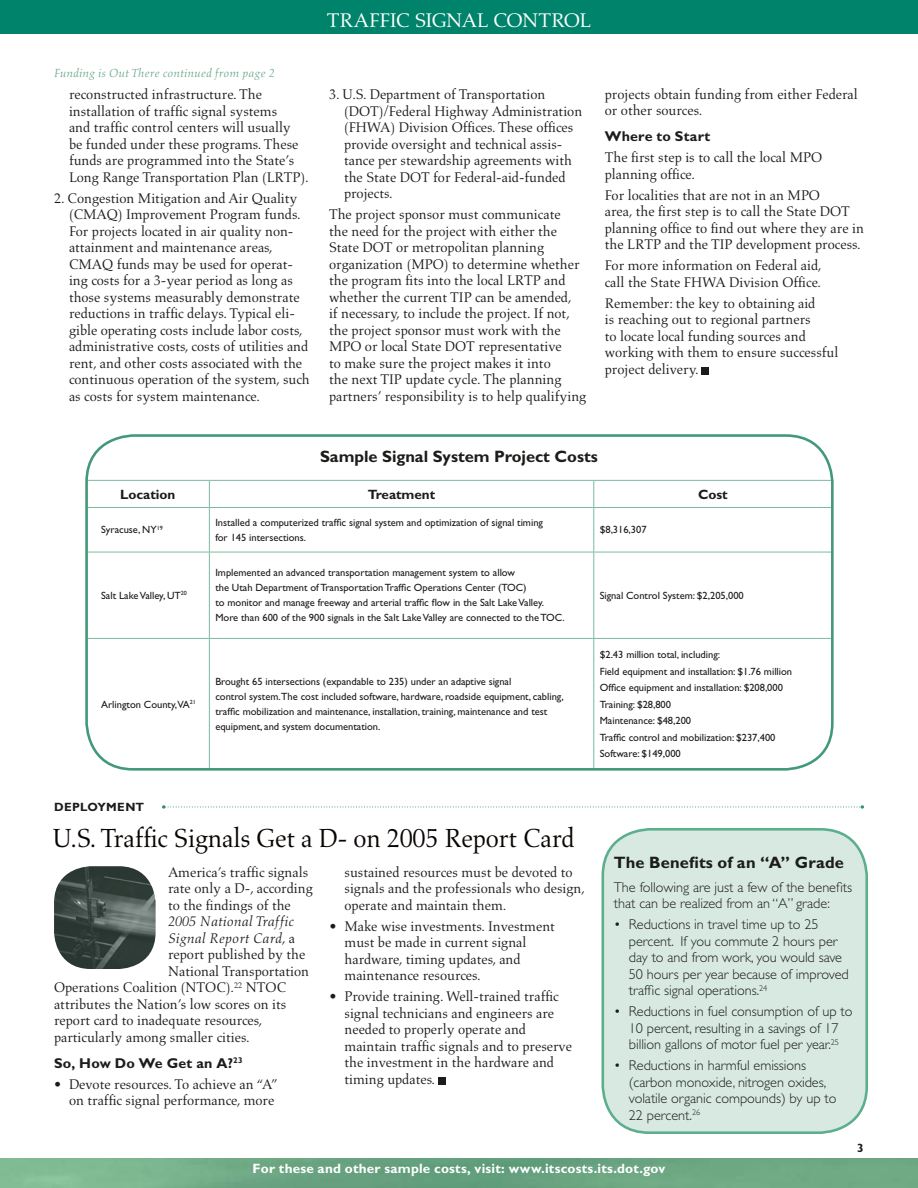
<style>
.page{position:relative;width:918px;height:1188px;background:#fff}
.page>*{position:absolute;margin:0;border:0;box-sizing:border-box;transform-origin:0 0}
.t1{font:26.7px "Aldus LT Std";letter-spacing:-.01em;color:#090502}
.t2{font:20.1px "Aldus LT Std";letter-spacing:-.035em;color:#fff;scale:1.04 1}
.t3{font:700 16.5px "Gill Sans Std";color:#1c1c1a}
.t4{font:14.25px/16.5px "Aldus LT Std";letter-spacing:-.005em;color:#1c1c1a}
.t5{font:300 14.25px/16.5px "Gill Sans Std";letter-spacing:-.005em;color:#1c1c1a}
.t6{font:italic 14.25px "Aldus LT Std";color:#1c1c1a}
.t7{font:700 14.25px "Gill Sans Std";letter-spacing:.015em;color:#1c1c1a}
.t8{font:700 13.5px "Gill Sans Std";letter-spacing:.015em;color:#fff}
.t9{font:700 13.5px "Gill Sans Std";color:#1c1c1a}
.t10{font:italic 12px "Aldus LT Std";color:#6ca98b}
.t11{font:700 12px "Gill Sans Std";letter-spacing:.015em;color:#1c1c1a}
.t12{font:10.5px/15px "Gill Sans Std";color:#1c1c1a}
.s1{font-style:normal}
</style>
<div class="page">
<img style="left:0;top:1158px;width:918px;height:30px">
<div style="left:0;top:0;width:918px;height:34px;background:#00836b"></div>
<svg style="left:54px;top:866px;width:102px;height:103px;background:#404c47"></svg>
<div style="left:603px;top:829px;width:264px;height:304px;background:#d7e9e0;border-radius:47px"></div>
<div style="left:602px;top:828px;width:266px;height:306px;border:3px solid #5dae8e;border-radius:47px"></div>
<svg style="left:162px;top:805px;width:702px;height:4px"></svg>
<div style="left:702px;top:367px;width:7px;height:7px;background:#1c1c1a"></div>
<div style="left:438px;top:1077px;width:8px;height:8px;background:#1c1c1a"></div>
<hr style="left:86px;top:480px;width:123px;height:1px;background:#7bba9e">
<hr style="left:209px;top:480px;width:385px;height:1px;background:#7bba9e">
<svg style="left:209px;top:481px;width:1px;height:26px"></svg>
<hr style="left:594px;top:480px;width:238px;height:1px;background:#7bba9e">
<svg style="left:593px;top:481px;width:1px;height:26px"></svg>
<hr style="left:86px;top:507px;width:123px;height:1px;background:#7bba9e">
<hr style="left:209px;top:507px;width:385px;height:1px;background:#7bba9e">
<hr style="left:209px;top:508px;width:1px;height:44px;background:#7bba9e">
<hr style="left:594px;top:507px;width:238px;height:1px;background:#7bba9e">
<hr style="left:593px;top:508px;width:1px;height:44px;background:#7bba9e">
<hr style="left:86px;top:552px;width:123px;height:1px;background:#7bba9e">
<hr style="left:209px;top:552px;width:385px;height:1px;background:#7bba9e">
<hr style="left:209px;top:552px;width:1px;height:86px;background:#7bba9e">
<hr style="left:594px;top:552px;width:238px;height:1px;background:#7bba9e">
<hr style="left:593px;top:552px;width:1px;height:86px;background:#7bba9e">
<hr style="left:86px;top:638px;width:123px;height:1px;background:#7bba9e">
<hr style="left:209px;top:638px;width:385px;height:1px;background:#7bba9e">
<hr style="left:209px;top:639px;width:1px;height:131px;background:#7bba9e">
<hr style="left:594px;top:638px;width:238px;height:1px;background:#7bba9e">
<hr style="left:593px;top:639px;width:1px;height:131px;background:#7bba9e">
<div style="left:85px;top:434px;width:749px;height:337px;border:3px solid #429977;border-radius:47px"></div>
<p class="t10" style="left:54px;top:66px;width:222px">Funding is Out There continued from page 2</p>
<p class="t4" style="left:69px;top:87px;width:241px">reconstructed infrastructure. The installation of traffic signal systems<br>and traffic control centers will usually<br>be funded under these programs. These funds are programmed into the State’s Long Range Transportation Plan (LRTP).</p>
<p class="t4" style="left:69px;top:190px;width:242px;text-indent:-15px">2. Congestion Mitigation and Air Quality (CMAQ) Improvement Program funds.<br>For projects located in air quality non&shy;attainment and maintenance areas, CMAQ funds may be used for operat&shy;ing costs for a 3-year period as long as those systems measurably demonstrate reductions in traffic delays. Typical eli&shy;gible operating costs include labor costs, administrative costs, costs of utilities and rent, and other costs associated with the continuous operation of the system, such as costs for system maintenance.</p>
<h2 class="t2" style="left:327px;top:9px;width:256px">TRAFFIC SIGNAL CONTROL</h2>
<p class="t4" style="left:344px;top:87px;width:240px;text-indent:-15px">3. U.S. Department of Transportation (DOT)/Federal Highway Administration (FHWA) Division Offices. These offices provide oversight and technical assis&shy;tance per stewardship agreements with the State DOT for Federal-aid-funded projects.</p>
<p class="t4" style="left:329px;top:207px;width:259px">The project sponsor must communicate<br>the need for the project with either the State DOT or metropolitan planning organization (MPO) to determine whether the program fits into the local LRTP and whether the current TIP can be amended,<br>if necessary, to include the project. If not, the project sponsor must work with the MPO or local State DOT representative<br>to make sure the project makes it into<br>the next TIP update cycle. The planning partners’ responsibility is to help qualifying</p>
<p class="t4" style="left:605px;top:86px;width:255px">projects obtain funding from either Federal or other sources.</p>
<p class="t7" style="left:605px;top:128px;width:107px">Where to Start</p>
<p class="t4" style="left:605px;top:149px;width:219px">The first step is to call the local MPO planning office.</p>
<p class="t4" style="left:605px;top:187px;width:261px">For localities that are not in an MPO<br>area, the first step is to call the State DOT planning office to find out where they are in the LRTP and the TIP development process.</p>
<p class="t4" style="left:605px;top:257px;width:218px">For more information on Federal aid, call the State FHWA Division Office.</p>
<p class="t4" style="left:605px;top:295px;width:235px">Remember: the key to obtaining aid<br>is reaching out to regional partners<br>to locate local funding sources and working with them to ensure successful project delivery.</p>
<p class="t3" style="left:320px;top:446px;width:279px">Sample Signal System Project Costs</p>
<p class="t9" style="left:120px;top:486px;width:57px">Location</p>
<p class="t9" style="left:368px;top:486px;width:69px">Treatment</p>
<p class="t9" style="left:698px;top:486px;width:31px">Cost</p>
<p class="t12" style="left:101px;top:522px;width:63px">Syracuse, NY<sup>19</sup></p>
<p class="t12" style="left:215px;top:515px;width:329px">Installed a computerized traffic signal system and optimization of signal timing for 145 intersections.</p>
<p class="t12" style="left:600px;top:522px;width:48px">$8,316,307</p>
<p class="t12" style="left:101px;top:588px;width:87px">Salt Lake Valley, UT<sup>20</sup></p>
<p class="t12" style="left:215px;top:565px;width:350px">Implemented an advanced transportation management system to allow<br>the Utah Department of Transportation Traffic Operations Center (TOC)<br>to monitor and manage freeway and arterial traffic flow in the Salt Lake Valley.<br>More than 600 of the 900 signals in the Salt Lake Valley are connected to the TOC.</p>
<p class="t12" style="left:101px;top:697px;width:96px">Arlington County,VA<sup>21</sup></p>
<p class="t12" style="left:215px;top:674px;width:350px">Brought 65 intersections (expandable to 235) under an adaptive signal<br>control system. The cost included software, hardware, roadside equipment, cabling, traffic mobilization and maintenance, installation, training, maintenance and test equipment, and system documentation.</p>
<p class="t12" style="left:600px;top:588px;width:146px">Signal Control System: $2,205,000</p>
<p class="t12" style="left:600px;top:646px;width:194px;line-height:16.5px">$2.43 million total, including:<br>Field equipment and installation: $1.76 million Office equipment and installation: $208,000<br>Training: $28,800<br>Maintenance: $48,200<br>Traffic control and mobilization: $237,400<br>Software: $149,000</p>
<p class="t11" style="left:54px;top:800px;width:73px">DEPLOYMENT</p>
<h1 class="t1" style="left:53px;top:823px;width:523px">U.S. Traffic Signals Get a D- on 2005 Report Card</h1>
<p class="t4" style="left:168px;top:864px;width:146px">America’s traffic signals rate only a D-, according to the findings of the</p>
<p class="t6" style="left:168px;top:913px;width:127px">2005 National Traffic</p>
<p class="t6" style="left:168px;top:930px;width:129px">Signal Report Card<span class="s1">, a</span></p>
<p class="t4" style="left:168px;top:946px;width:139px">report published by the</p>
<p class="t4" style="left:168px;top:963px;width:143px">National Transportation</p>
<p class="t4" style="left:54px;top:979px;width:234px">Operations Coalition (NTOC).<sup>22</sup> NTOC</p>
<p class="t4" style="left:54px;top:996px;width:234px">attributes the Nation’s low scores on its</p>
<p class="t4" style="left:54px;top:1012px;width:210px">report card to inadequate resources,</p>
<p class="t4" style="left:54px;top:1029px;width:197px">particularly among smaller cities.</p>
<p class="t7" style="left:54px;top:1054px;width:189px">So, How Do We Get an A?<sup>23</sup></p>
<p class="t4" style="left:54px;top:1076px;width:225px;text-align:right">• Devote resources. To achieve an “A” on traffic signal performance, more</p>
<p class="t4" style="left:345px;top:864px;width:242px">sustained resources must be devoted to signals and the professionals who design, operate and maintain them.</p>
<p class="t4" style="left:345px;top:918px;width:212px;text-indent:-15px">• Make wise investments. Investment must be made in current signal hardware, timing updates, and maintenance resources.</p>
<p class="t4" style="left:345px;top:988px;width:229px;text-indent:-15px">• Provide training. Well-trained traffic signal technicians and engineers are needed to properly operate and maintain traffic signals and to preserve the investment in the hardware and timing updates.</p>
<p class="t3" style="left:614px;top:852px;width:231px">The Benefits of an “A” Grade</p>
<p class="t5" style="left:614px;top:879px;width:240px">The following are just a few of the benefits that can be realized from an “A” grade:</p>
<p class="t5" style="left:629px;top:916px;width:221px;text-indent:-15px">• Reductions in travel time up to 25 percent. If you commute 2 hours per day to and from work, you would save 50 hours per year because of improved traffic signal operations.<sup>24</sup></p>
<p class="t5" style="left:614px;top:1003px;width:240px;text-align:center">• Reductions in fuel consumption of up to<br>10 percent, resulting in a savings of 17 billion gallons of motor fuel per year.<sup>25</sup></p>
<p class="t5" style="left:629px;top:1057px;width:209px;text-indent:-15px">• Reductions in harmful emissions (carbon monoxide, nitrogen oxides, volatile organic compounds) by up to<br>22 percent.<sup>26</sup></p>
<p class="t8" style="left:253px;top:1160px;width:414px">For these and other sample costs, visit: www.itscosts.its.dot.gov</p>
</div>
